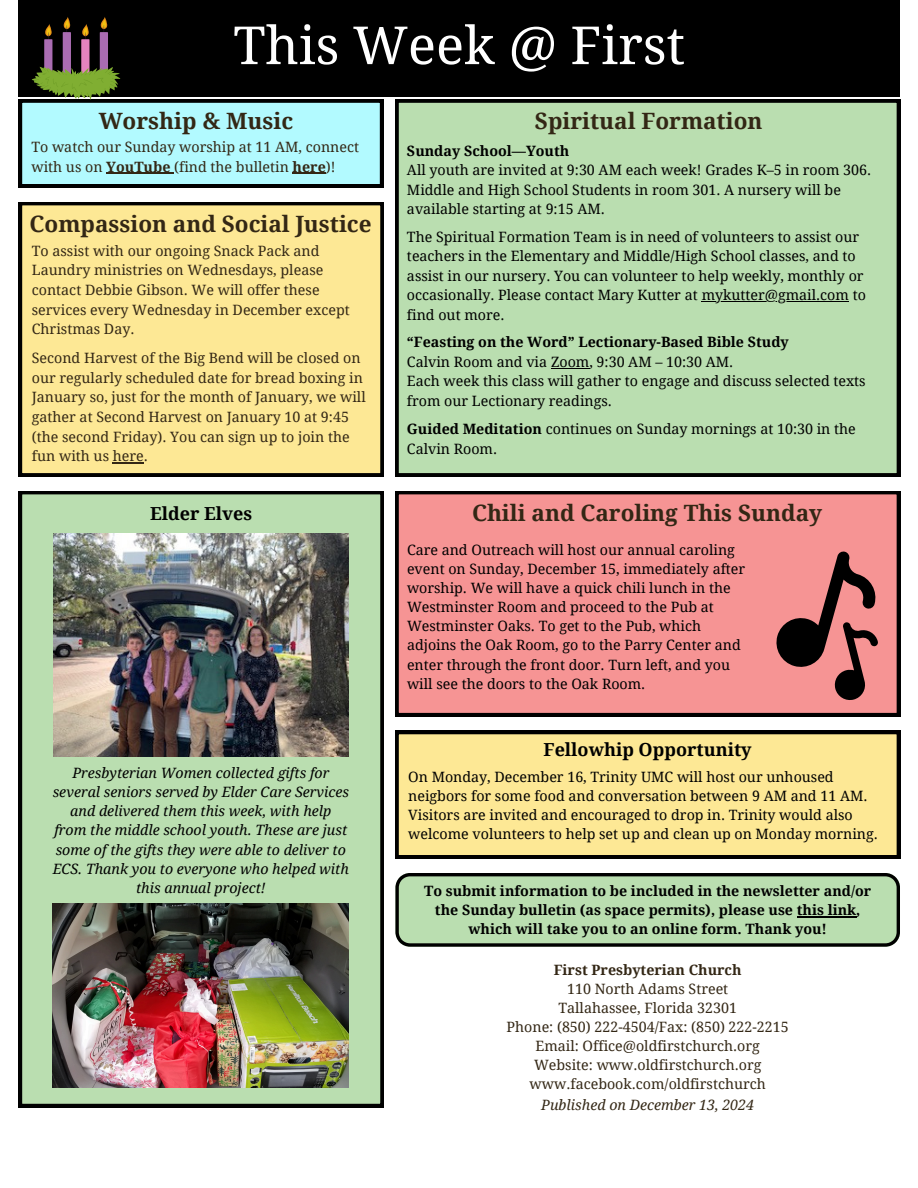
<style>
.page{position:relative;width:918px;height:1188px;background:#fff}
.page>*{position:absolute;margin:0;border:0;box-sizing:border-box;transform-origin:0 0}
.t1{font:52.5px "Droid Serif";color:#fff}
.t2{font:700 22.5px "Droid Serif";color:#332715}
.t3{font:700 18px "Droid Serif";color:#000}
.t4{font:14.25px/19.2px "Droid Serif";color:#000}
.t5{font:14.25px/19.6px "Droid Serif";color:#332715}
.t6{font:italic 14.25px/19.2px "Droid Serif";color:#000;text-align:center}
.t7{font:700 14.25px/19.2px "Droid Serif";color:#000}
.t8{font:italic 14.25px "Droid Serif";color:#332715}
.t9{font:700 14.25px "Droid Serif";color:#332715}
.s1{font-weight:400}
.s2{font-weight:700}
</style>
<div class="page">
<div style="left:18px;top:0;width:882px;height:96px;background:#000"></div>
<div style="left:395px;top:99px;width:505px;height:377px;background:#badeb0"></div>
<hr style="left:702px;top:301px;width:147px;height:1px;background:#000">
<hr style="left:551px;top:368px;width:38px;height:1px;background:#000">
<svg style="left:19px;top:17px;width:364px;height:170px"></svg>
<div style="left:395px;top:491px;width:505px;height:225px;background:#f69494"></div>
<svg style="left:774px;top:551px;width:104px;height:151px"></svg>
<div style="left:19px;top:202px;width:364px;height:274px;background:#fde895"></div>
<hr style="left:113px;top:463px;width:31px;height:1px;background:#332715">
<svg style="left:19px;top:491px;width:364px;height:616px"></svg>
<img style="left:53px;top:534px;width:296px;height:222px">
<img style="left:53px;top:903px;width:296px;height:185px">
<svg style="left:395px;top:873px;width:505px;height:74px"></svg>
<hr style="left:797px;top:916px;width:59px;height:1px;background:#000">
<svg style="left:395px;top:731px;width:505px;height:127px"></svg>
<h1 class="t1" style="left:233px;top:15px;width:453px">This Week @ First</h1>
<h2 class="t2" style="left:99px;top:108px;width:196px">Worship &amp; Music</h2>
<p class="t2" style="left:535px;top:108px;width:229px">Spiritual Formation</p>
<h2 class="t7" style="left:407px;top:141px;width:164px">Sunday School—Youth</h2>
<p class="t4" style="left:407px;top:161px;width:466px">All youth are invited at 9:30 AM each week! Grades K–5 in room 306.<br>Middle and High School Students in room 301. A nursery will be available starting at 9:15 AM.</p>
<p class="t4" style="left:407px;top:227px;width:460px">The Spiritual Formation Team is in need of volunteers to assist our teachers in the Elementary and Middle/High School classes, and to assist in our nursery. You can volunteer to help weekly, monthly or occasionally. Please contact Mary Kutter at mykutter@gmail.com to</p>
<h2 class="t7" style="left:407px;top:301px;width:383px;line-height:27.5px"><span class="s1">find out more.<br></span>“Feasting on the Word” Lectionary-Based Bible Study</h2>
<h2 class="t4" style="left:407px;top:352px;width:328px">Calvin Room and via Zoom, 9:30 AM – 10:30 AM.</h2>
<p class="t4" style="left:407px;top:372px;width:460px">Each week this class will gather to engage and discuss selected texts from our Lectionary readings.</p>
<p class="t4" style="left:407px;top:420px;width:450px"><span class="s2">Guided Meditation</span> continues on Sunday mornings at 10:30 in the</p>
<p class="t4" style="left:407px;top:439px;width:92px">Calvin Room.</p>
<p class="t5" style="left:31px;top:138px;width:329px;line-height:19.2px">To watch our Sunday worship at 11 AM, connect with us on <span class="s2">YouTube</span> (find the bulletin <span class="s2">here</span>)!</p>
<h3 class="t2" style="left:30px;top:211px;width:344px">Compassion and Social Justice</h3>
<p class="t5" style="left:32px;top:241px;width:319px">To assist with our ongoing Snack Pack and Laundry ministries on Wednesdays, please contact Debbie Gibson. We will offer these services every Wednesday in December except Christmas Day.</p>
<p class="t5" style="left:32px;top:348px;width:335px">Second Harvest of the Big Bend will be closed on our regularly scheduled date for bread boxing in January so, just for the month of January, we will gather at Second Harvest on January 10 at 9:45 (the second Friday). You can sign up to join the fun with us here.</p>
<p class="t3" style="left:150px;top:503px;width:104px">Elder Elves</p>
<p class="t6" style="left:53px;top:764px;width:298px">Presbyterian Women collected gifts for several seniors served by Elder Care Services and delivered them this week, with help from the middle school youth. These are just some of the gifts they were able to deliver to ECS. Thank you to everyone who helped with this annual project!</p>
<p class="t2" style="left:472px;top:500px;width:352px">Chili and Caroling This Sunday</p>
<p class="t4" style="left:407px;top:540px;width:340px">Care and Outreach will host our annual caroling event on Sunday, December 15, immediately after worship. We will have a quick chili lunch in the Westminster Room and proceed to the Pub at Westminster Oaks. To get to the Pub, which adjoins the Oak Room, go to the Parry Center and enter through the front door. Turn left, and you will see the doors to the Oak Room.</p>
<p class="t3" style="left:544px;top:739px;width:210px">Fellowhip Opportunity</p>
<p class="t4" style="left:408px;top:767px;width:471px">On Monday, December 16, Trinity UMC will host our unhoused neigbors for some food and conversation between 9 AM and 11 AM.<br>Visitors are invited and encouraged to drop in. Trinity would also welcome volunteers to help set up and clean up on Monday morning.</p>
<p class="t7" style="left:424px;top:881px;width:449px;text-align:center">To submit information to be included in the newsletter and/or the Sunday bulletin (as space permits), please use this link, which will take you to an online form. Thank you!</p>
<h2 class="t9" style="left:554px;top:961px;width:189px">First Presbyterian Church</h2>
<p class="t5" style="left:567px;top:979px;width:163px">110 North Adams Street</p>
<p class="t5" style="left:558px;top:998px;width:180px">Tallahassee, Florida 32301</p>
<h3 class="t5" style="left:507px;top:1017px;width:284px">Phone: (850) 222-4504/Fax: (850) 222-2215</h3>
<p class="t5" style="left:536px;top:1036px;width:226px">Email: Office@oldfirstchurch.org</p>
<h4 class="t5" style="left:534px;top:1055px;width:229px">Website: www.oldfirstchurch.org</h4>
<p class="t5" style="left:530px;top:1075px;width:238px">www.facebook.com/oldfirstchurch</p>
<p class="t8" style="left:541px;top:1096px;width:214px">Published on December 13, 2024</p>
</div>
